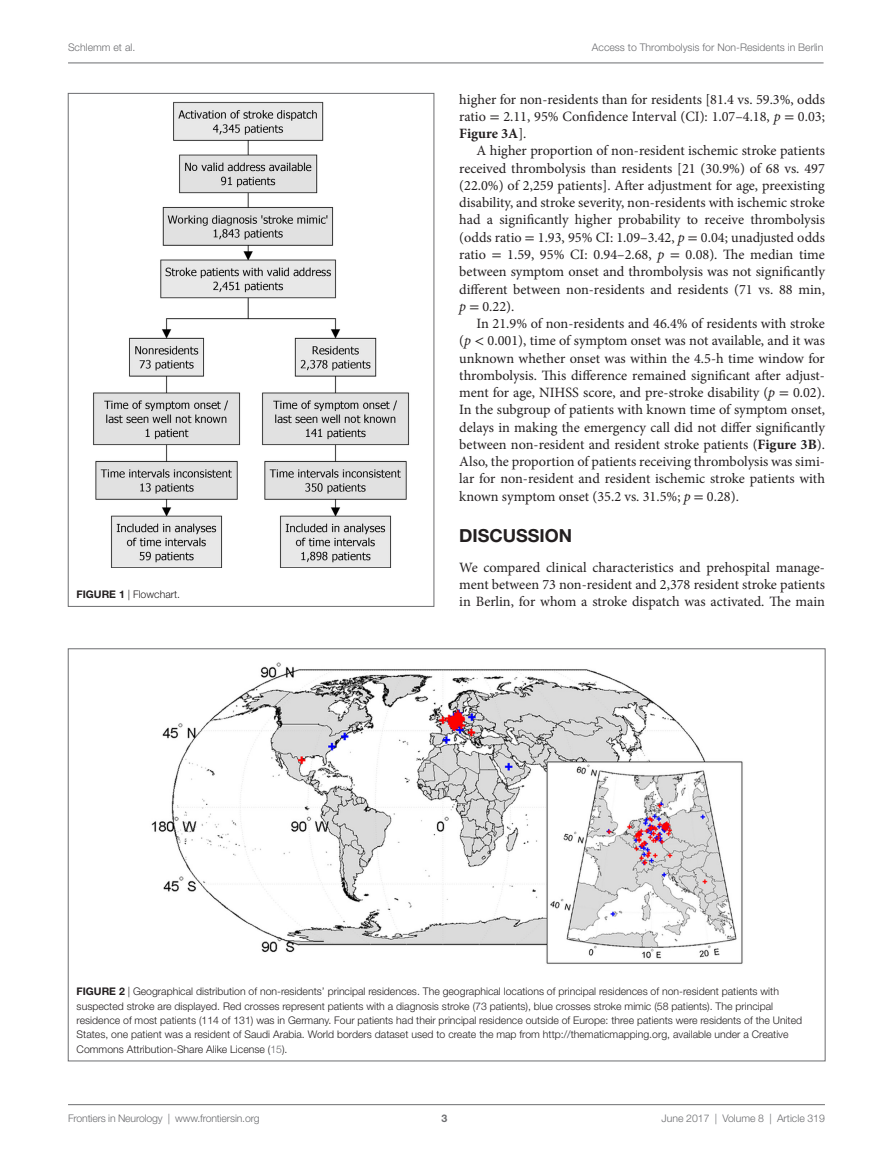
<style>
.page{position:relative;width:893px;height:1170px;background:#fff}
.page>*{position:absolute;margin:0;border:0;box-sizing:border-box;transform-origin:0 0}
.t1{font:700 18px "Helvetica Neue LT Std";color:#231f20}
.t2{font:14.25px/17.2px "Minion Pro";color:#231f20;text-align:justify}
.t3{font:300 10.5px/14.2px "Helvetica Neue LT Std";color:#231f20}
.t4{font:300 10.5px "Helvetica Neue LT Std";color:#6c6d70}
.t5{font:700 10.5px "Helvetica Neue LT Std";color:#6c6d70}
.s1{font-weight:700}
.s2{font-family:"STIX General"}
.s3{font-style:italic}
.s4{color:#6c6d70}
</style>
<div class="page">
<img style="left:93px;top:102px;width:317px;height:466px">
<img style="left:151px;top:662px;width:592px;height:302px">
<hr style="left:68px;top:1104px;width:757px;height:1px;background:#6c6d70">
<hr style="left:68px;top:63px;width:756px;height:1px;background:#6c6d70">
<p class="t4" style="left:68px;top:41px;width:69px">Schlemm et al.</p>
<p class="t4" style="left:592px;top:41px;width:233px">Access to Thrombolysis for Non-Residents in Berlin</p>
<p class="t3" style="left:77px;top:587px;width:105px"><span class="s1">FIGURE 1</span> | Flowchart.</p>
<p class="t2" style="left:459px;top:90px;width:367px">higher for non-residents than for residents [81.4 vs. 59.3%, odds ratio <span class="s2">=</span> 2.11, 95% Confidence Interval (CI): 1.07–4.18, <span class="s3">p</span> <span class="s2">=</span> 0.03; <span class="s1">Figure 3A</span>].</p>
<p class="t2" style="left:459px;top:142px;width:367px;text-indent:17px">A higher proportion of non-resident ischemic stroke patients received thrombolysis than residents [21 (30.9%) of 68 vs. 497 (22.0%) of 2,259 patients]. After adjustment for age, preexisting disability, and stroke severity, non-residents with ischemic stroke had a significantly higher probability to receive thrombolysis (odds ratio <span class="s2">=</span> 1.93, 95% CI: 1.09–3.42, <span class="s3">p</span> <span class="s2">=</span> 0.04; unadjusted odds ratio <span class="s2">=</span> 1.59, 95% CI: 0.94–2.68, <span class="s3">p</span> <span class="s2">=</span> 0.08). The median time between symptom onset and thrombolysis was not significantly different between non-residents and residents (71 vs. 88 min, <span class="s3">p</span> <span class="s2">=</span> 0.22).</p>
<p class="t2" style="left:459px;top:315px;width:367px;text-indent:17px">In 21.9% of non-residents and 46.4% of residents with stroke (<span class="s3">p</span> <span class="s2">&lt;</span> 0.001), time of symptom onset was not available, and it was unknown whether onset was within the 4.5-h time window for thrombolysis. This difference remained significant after adjust&shy;ment for age, NIHSS score, and pre-stroke disability (<span class="s3">p</span> <span class="s2">=</span> 0.02).<br>In the subgroup of patients with known time of symptom onset, delays in making the emergency call did not differ significantly between non-resident and resident stroke patients (<span class="s1">Figure 3B</span>).<br>Also, the proportion of patients receiving thrombolysis was simi&shy;lar for non-resident and resident ischemic stroke patients with known symptom onset (35.2 vs. 31.5%; <span class="s3">p</span> <span class="s2">=</span> 0.28).</p>
<p class="t1" style="left:459px;top:524px;width:112px">DISCUSSION</p>
<p class="t2" style="left:459px;top:558px;width:367px">We compared clinical characteristics and prehospital manage&shy;ment between 73 non-resident and 2,378 resident stroke patients in Berlin, for whom a stroke dispatch was activated. The main</p>
<p class="t3" style="left:77px;top:984px;width:727px"><span class="s1">FIGURE 2</span> | Geographical distribution of non-residents’ principal residences. The geographical locations of principal residences of non-resident patients with suspected stroke are displayed. Red crosses represent patients with a diagnosis stroke (73 patients), blue crosses stroke mimic (58 patients). The principal residence of most patients (114 of 131) was in Germany. Four patients had their principal residence outside of Europe: three patients were residents of the United States, one patient was a resident of Saudi Arabia. World borders dataset used to create the map from http://thematicmapping.org, available under a Creative Commons Attribution-Share Alike License (<span class="s4">15</span>).</p>
<p class="t4" style="left:68px;top:1111px;width:193px">Frontiers in Neurology | www.frontiersin.org</p>
<p class="t4" style="left:662px;top:1111px;width:165px">June 2017 | Volume 8 | Article 319</p>
<p class="t5" style="left:441px;top:1111px;width:7px">3</p>
</div>
